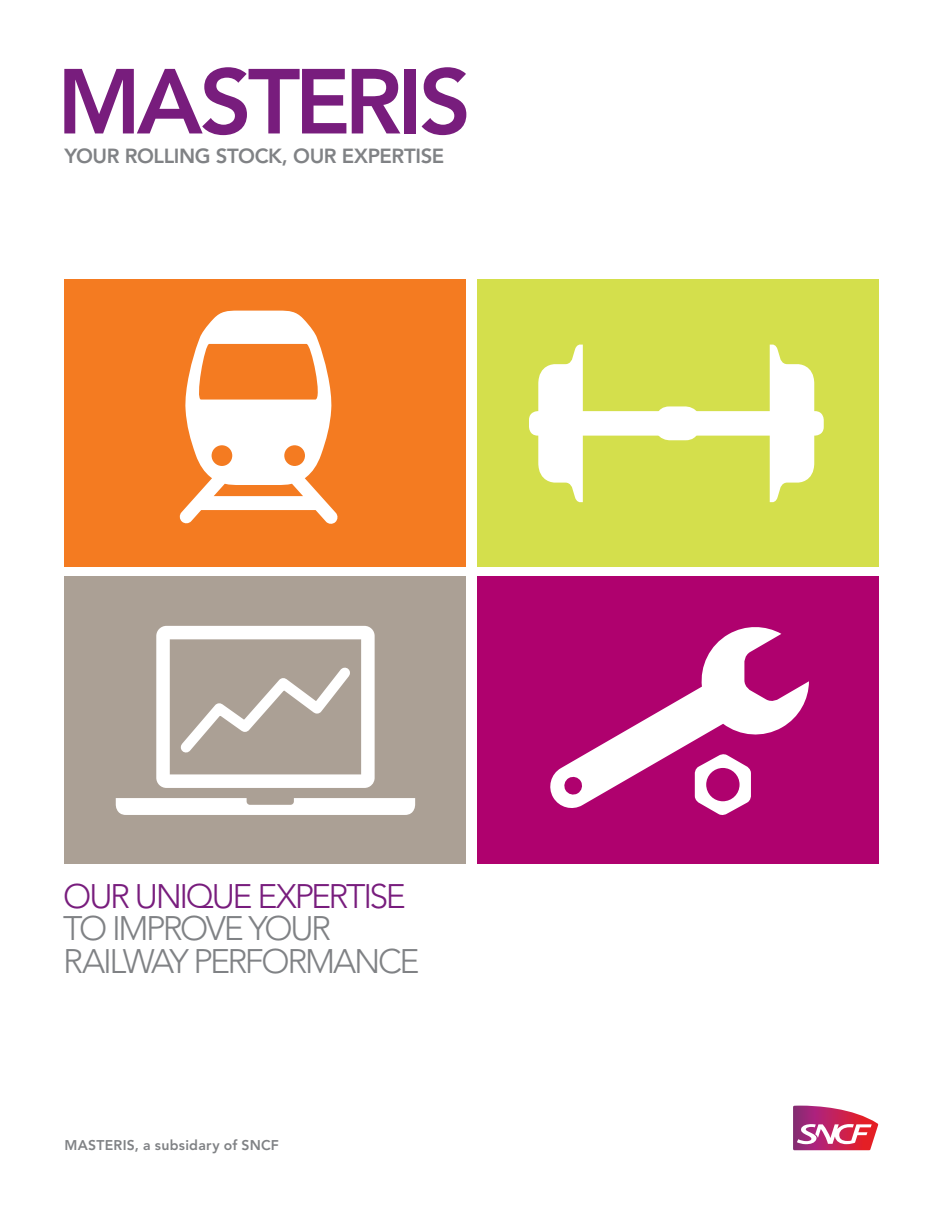
<style>
.page{position:relative;width:943px;height:1216px;background:#fff}
.page>*{position:absolute;margin:0;border:0;box-sizing:border-box;transform-origin:0 0}
.t1{font:800 91.17px "Avenir LT Std";letter-spacing:-.05em;color:#781d7d}
.t2{font:300 33.77px/32.6px "Avenir LT Std";letter-spacing:-.07em;color:#808285}
.t3{font:300 33.77px "Avenir LT Std";letter-spacing:-.07em;color:#781d7d}
.t4{font:800 20.3px "Avenir LT Std";letter-spacing:-.02em;color:#808285}
.t5{font:800 14px "Avenir LT Std";letter-spacing:.02em;color:#808285}
</style>
<div class="page">
<svg style="left:793px;top:1105px;width:85px;height:45px"></svg>
<div style="left:64px;top:279px;width:402px;height:288px;background:#f47b21"></div>
<svg style="left:179px;top:310px;width:159px;height:214px"></svg>
<div style="left:476px;top:576px;width:402px;height:288px;background:#af016e"></div>
<svg style="left:550px;top:627px;width:259px;height:181px"></svg>
<svg style="left:694px;top:753px;width:57px;height:62px"></svg>
<div style="left:476px;top:279px;width:402px;height:288px;background:#d4df4c"></div>
<svg style="left:538px;top:344px;width:45px;height:158px"></svg>
<svg style="left:769px;top:344px;width:45px;height:158px"></svg>
<div style="left:529px;top:411px;width:147px;height:24px;background:#fff;border-radius:9px"></div>
<div style="left:676px;top:411px;width:147px;height:24px;background:#fff;border-radius:9px"></div>
<div style="left:655px;top:406px;width:44px;height:34px;background:#fff;border-radius:14px"></div>
<div style="left:64px;top:576px;width:402px;height:288px;background:#aba095"></div>
<svg style="left:116px;top:798px;width:299px;height:17px"></svg>
<svg style="left:156px;top:626px;width:218px;height:162px"></svg>
<h1 class="t1" style="left:57px;top:62px;width:416px">MASTERIS</h1>
<p class="t4" style="left:64px;top:147px;width:381px">YOUR ROLLING STOCK, OUR EXPERTISE</p>
<p class="t3" style="left:63px;top:881px;width:344px">OUR UNIQUE EXPERTISE</p>
<p class="t2" style="left:63px;top:914px;width:358px">TO IMPROVE YOUR<br>RAILWAY PERFORMANCE</p>
<p class="t5" style="left:64px;top:1139px;width:216px">MASTERIS, a subsidary of SNCF</p>
</div>
